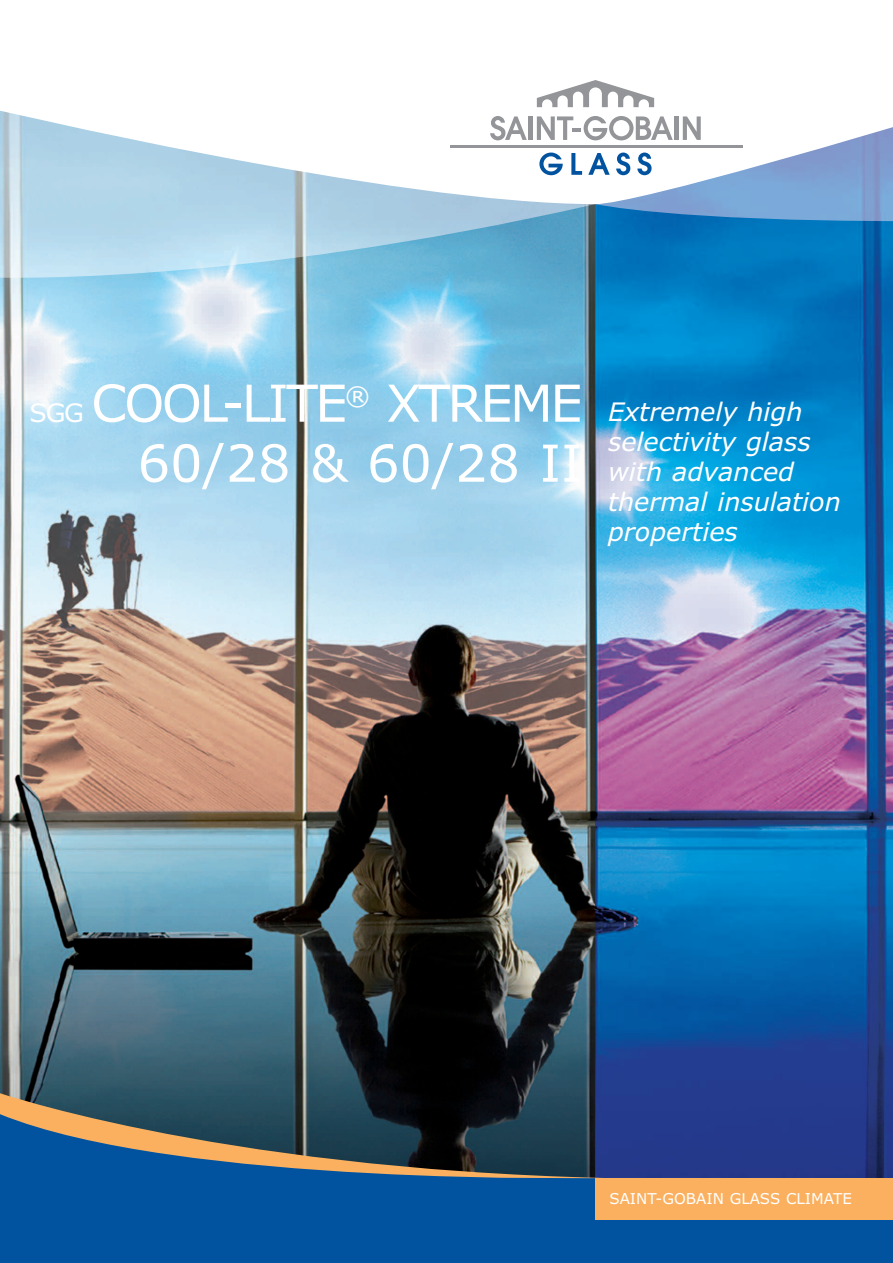
<style>
.page{position:relative;width:893px;height:1263px;background:#fff}
.page>*{position:absolute;margin:0;border:0;box-sizing:border-box;transform-origin:0 0}
.t1{font:51px/60px "Verdana";letter-spacing:-.05em;color:#fff;text-align:right}
.t2{font:italic 25.5px/30px "Verdana";color:#fff}
.t3{font:15px "Verdana";color:#fff}
.s1{font-size:25.5px}
</style>
<div class="page">
<img style="left:0;top:221px;width:893px;height:956px">
<div style="left:0;top:1186px;width:595px;height:77px;background:#0153a0"></div>
<img style="left:0;top:204px;width:595px;height:74px">
<img style="left:595px;top:204px;width:298px;height:17px">
<div style="left:595px;top:1178px;width:298px;height:42px;background:#fab05f"></div>
<div style="left:595px;top:1220px;width:298px;height:43px;background:#0153a0"></div>
<svg style="left:0;top:1081px;width:604px;height:105px;background:#324d5e"></svg>
<svg style="left:0;top:98px;width:893px;height:106px"></svg>
<svg style="left:537px;top:80px;width:117px;height:27px"></svg>
<hr style="left:450px;top:145px;width:292px;height:3px;background:#939598">
<hr style="left:675px;top:116px;width:4px;height:24px;background:#939598">
<svg style="left:683px;top:116px;width:18px;height:24px"></svg>
<hr style="left:529px;top:116px;width:4px;height:24px;background:#939598">
<svg style="left:490px;top:116px;width:37px;height:24px"></svg>
<svg style="left:537px;top:116px;width:136px;height:24px"></svg>
<svg style="left:539px;top:153px;width:24px;height:22px"></svg>
<svg style="left:571px;top:153px;width:11px;height:22px"></svg>
<svg style="left:588px;top:153px;width:22px;height:22px"></svg>
<svg style="left:616px;top:153px;width:14px;height:22px"></svg>
<svg style="left:637px;top:153px;width:15px;height:22px"></svg>
<h1 class="t1" style="left:30px;top:374px;width:554px"><span class="s1">SGG</span> COOL-LITE<sup>®</sup> XTREME<br>60/28 &amp; 60/28 II</h1>
<p class="t2" style="left:608px;top:398px;width:234px">Extremely high selectivity glass with advanced thermal insulation properties</p>
<p class="t3" style="left:610px;top:1190px;width:244px">SAINT-GOBAIN GLASS CLIMATE</p>
</div>
